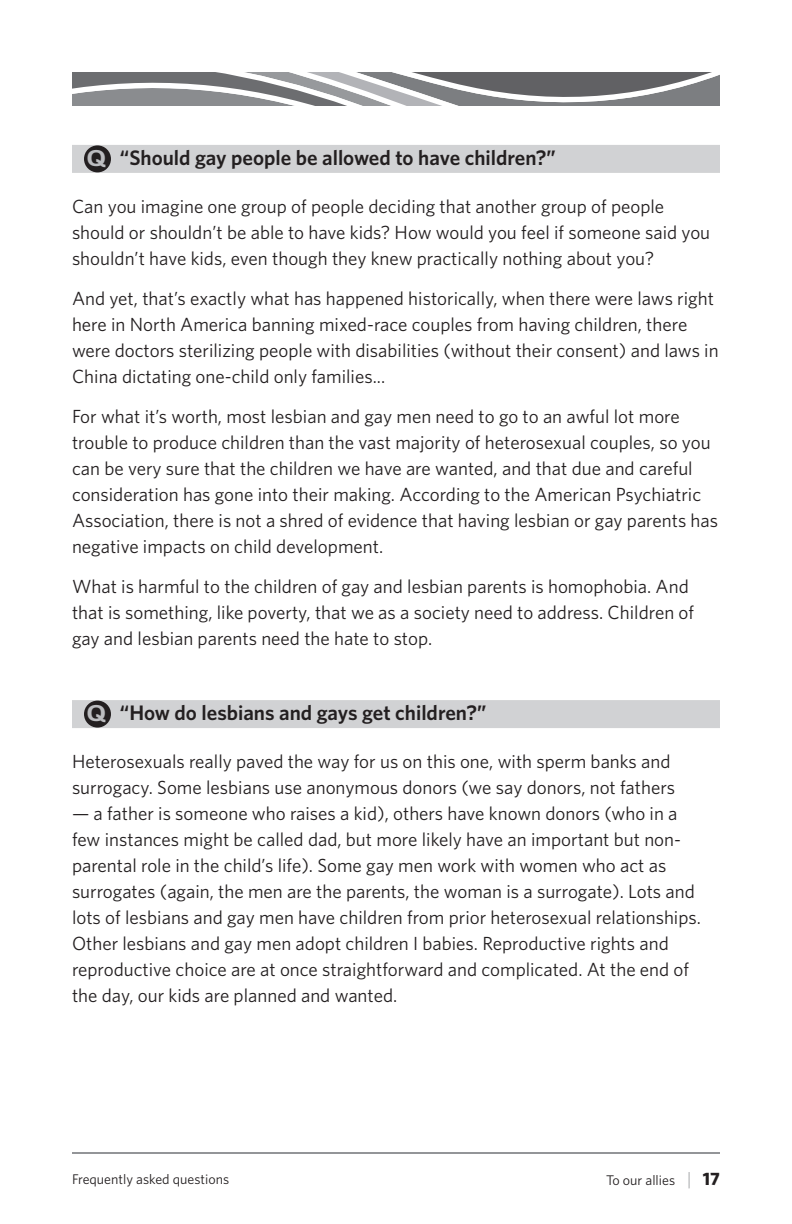
<style>
.page{position:relative;width:792px;height:1224px;background:#fff}
.page>*{position:absolute;margin:0;border:0;box-sizing:border-box;transform-origin:0 0}
.t1{font:600 21px "Whitney";color:#231f20}
.t2{font:19px/26px "Whitney";color:#231f20}
.t3{font:14px "Whitney";color:#231f20}
.s1{font-family:"Trade Gothic Bold Two";font-weight:400;font-size:22px;color:#bcbdc0}
.s2{font-weight:300;font-size:18px;color:#939598}
.s3{font-weight:700;font-size:18px}
</style>
<div class="page">
<hr style="left:72px;top:1152px;width:648px;height:2px;background:#939598">
<svg style="left:72px;top:72px;width:648px;height:33px"></svg>
<div style="left:72px;top:145px;width:648px;height:28px;background:#d1d2d4"></div>
<div style="left:72px;top:700px;width:648px;height:28px;background:#d1d2d4"></div>
<div style="left:84px;top:145px;width:27px;height:27px;background:#231f20;border-radius:50%"></div>
<div style="left:84px;top:701px;width:27px;height:27px;background:#231f20;border-radius:50%"></div>
<p class="t1" style="left:87px;top:145px;width:471px"><span class="s1">Q</span> “Should gay people be allowed to have children?”</p>
<p class="t2" style="left:72px;top:193px;width:640px">Can you imagine one group of people deciding that another group of people should or shouldn’t be able to have kids? How would you feel if someone said you shouldn’t have kids, even though they knew practically nothing about you?</p>
<p class="t2" style="left:72px;top:285px;width:648px">And yet, that’s exactly what has happened historically, when there were laws right here in North America banning mixed-race couples from having children, there were doctors sterilizing people with disabilities (without their consent) and laws in China dictating one-child only families...</p>
<p class="t2" style="left:72px;top:403px;width:648px">For what it’s worth, most lesbian and gay men need to go to an awful lot more trouble to produce children than the vast majority of heterosexual couples, so you can be very sure that the children we have are wanted, and that due and careful consideration has gone into their making. According to the American Psychiatric Association, there is not a shred of evidence that having lesbian or gay parents has negative impacts on child development.</p>
<p class="t2" style="left:72px;top:573px;width:624px">What is harmful to the children of gay and lesbian parents is homophobia. And that is something, like poverty, that we as a society need to address. Children of gay and lesbian parents need the hate to stop.</p>
<p class="t1" style="left:87px;top:700px;width:401px"><span class="s1">Q</span> “How do lesbians and gays get children?”</p>
<p class="t2" style="left:72px;top:748px;width:605px">Heterosexuals really paved the way for us on this one, with sperm banks and surrogacy. Some lesbians use anonymous donors (we say donors, not fathers</p>
<p class="t2" style="left:72px;top:800px;width:630px">— a father is someone who raises a kid), others have known donors (who in a few instances might be called dad, but more likely have an important but non&shy;parental role in the child’s life). Some gay men work with women who act as surrogates (again, the men are the parents, the woman is a surrogate). Lots and lots of lesbians and gay men have children from prior heterosexual relationships.<br>Other lesbians and gay men adopt children I babies. Reproductive rights and reproductive choice are at once straightforward and complicated. At the end of the day, our kids are planned and wanted.</p>
<p class="t3" style="left:72px;top:1171px;width:159px">Frequently asked questions</p>
<p class="t3" style="left:606px;top:1172px;width:115px">To our allies <span class="s2">|</span> <span class="s3">17</span></p>
</div>
